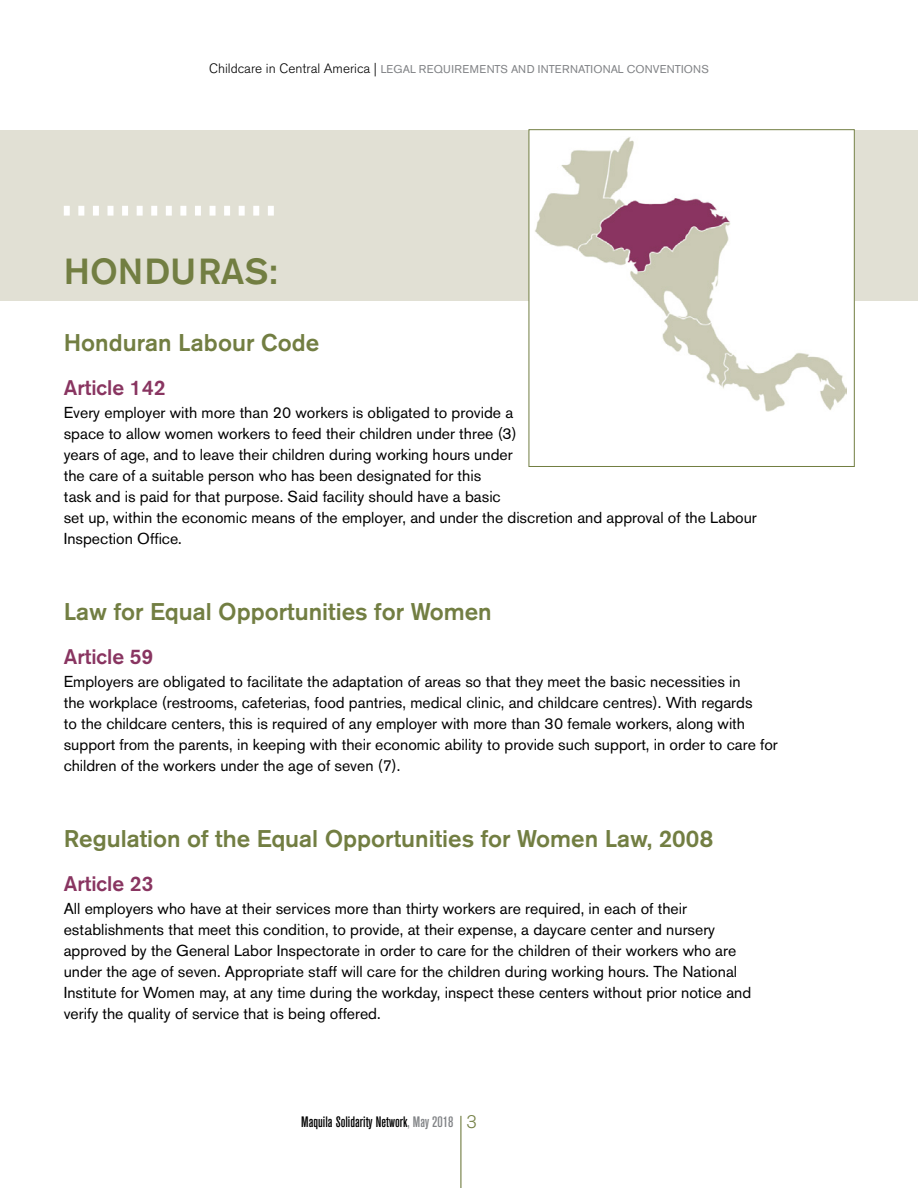
<style>
.page{position:relative;width:918px;height:1188px;background:#fff}
.page>*{position:absolute;margin:0;border:0;box-sizing:border-box;transform-origin:0 0}
.head_1{font:500 36px "Akzidenz Grotesk BE";color:#727e42}
.head_2{font:500 24px "Akzidenz Grotesk BE";color:#727e42}
.head_3{font:500 21px "Akzidenz Grotesk BE";color:#893561}
.body{font:15.75px/21px "Akzidenz Grotesk BE";color:#000}
.t1{font:500 condensed 15px "Akzidenz Grotesk BE";color:#000}
.t2{font:11.25px "Akzidenz Grotesk BE";letter-spacing:.02em;color:#808285}
.s1{font-weight:300;font-size:13.5px;color:#000}
.s2{color:#808285}
.s3{font-weight:300;font-stretch:normal;font-size:18px;color:#727e42}
</style>
<div class="page">
<hr style="left:460px;top:1116px;width:1px;height:72px;background:#727e42">
<div style="left:0;top:130px;width:918px;height:171px;background:#e1e0d4"></div>
<div style="left:529px;top:130px;width:325px;height:336px;background:#fff"></div>
<img style="left:535px;top:137px;width:311px;height:274px">
<div style="left:529px;top:129px;width:326px;height:338px;border:1px solid #727e42"></div>
<div style="left:268px;top:206px;width:6px;height:10px;background:#fff"></div>
<div style="left:253px;top:206px;width:6px;height:10px;background:#fff"></div>
<div style="left:239px;top:206px;width:6px;height:10px;background:#fff"></div>
<div style="left:224px;top:206px;width:6px;height:10px;background:#fff"></div>
<div style="left:210px;top:206px;width:6px;height:10px;background:#fff"></div>
<div style="left:195px;top:206px;width:6px;height:10px;background:#fff"></div>
<div style="left:180px;top:206px;width:6px;height:10px;background:#fff"></div>
<div style="left:166px;top:206px;width:6px;height:10px;background:#fff"></div>
<div style="left:151px;top:206px;width:6px;height:10px;background:#fff"></div>
<div style="left:137px;top:206px;width:6px;height:10px;background:#fff"></div>
<div style="left:122px;top:206px;width:6px;height:10px;background:#fff"></div>
<div style="left:108px;top:206px;width:6px;height:10px;background:#fff"></div>
<div style="left:93px;top:206px;width:6px;height:10px;background:#fff"></div>
<div style="left:78px;top:206px;width:6px;height:10px;background:#fff"></div>
<div style="left:64px;top:206px;width:6px;height:10px;background:#fff"></div>
<p class="t2" style="left:209px;top:62px;width:501px"><span class="s1">Childcare in Central America |</span> LEGAL REQUIREMENTS AND INTERNATIONAL CONVENTIONS</p>
<p class="head_1" style="left:64px;top:249px;width:215px">HONDURAS:</p>
<p class="head_2" style="left:64px;top:328px;width:257px">Honduran Labour Code</p>
<p class="head_3" style="left:64px;top:375px;width:103px">Article 142</p>
<p class="body" style="left:64px;top:402px;width:695px">Every employer with more than 20 workers is obligated to provide a<br>space to allow women workers to feed their children under three (3)<br>years of age, and to leave their children during working hours under<br>the care of a suitable person who has been designated for this<br>task and is paid for that purpose. Said facility should have a basic<br>set up, within the economic means of the employer, and under the discretion and approval of the Labour Inspection Office.</p>
<p class="head_2" style="left:64px;top:597px;width:429px">Law for Equal Opportunities for Women</p>
<p class="head_3" style="left:64px;top:644px;width:91px">Article 59</p>
<p class="body" style="left:64px;top:671px;width:716px">Employers are obligated to facilitate the adaptation of areas so that they meet the basic necessities in<br>the workplace (restrooms, cafeterias, food pantries, medical clinic, and childcare centres). With regards<br>to the childcare centers, this is required of any employer with more than 30 female workers, along with support from the parents, in keeping with their economic ability to provide such support, in order to care for children of the workers under the age of seven (7).</p>
<p class="head_2" style="left:64px;top:824px;width:651px">Regulation of the Equal Opportunities for Women Law, 2008</p>
<p class="head_3" style="left:64px;top:871px;width:91px">Article 23</p>
<p class="body" style="left:64px;top:898px;width:689px">All employers who have at their services more than thirty workers are required, in each of their establishments that meet this condition, to provide, at their expense, a daycare center and nursery approved by the General Labor Inspectorate in order to care for the children of their workers who are under the age of seven. Appropriate staff will care for the children during working hours. The National Institute for Women may, at any time during the workday, inspect these centers without prior notice and verify the quality of service that is being offered.</p>
<p class="t1" style="left:301px;top:1114px;width:177px">Maquila Solidarity Network<span class="s2">, May 2018</span> <span class="s3">3</span></p>
</div>
